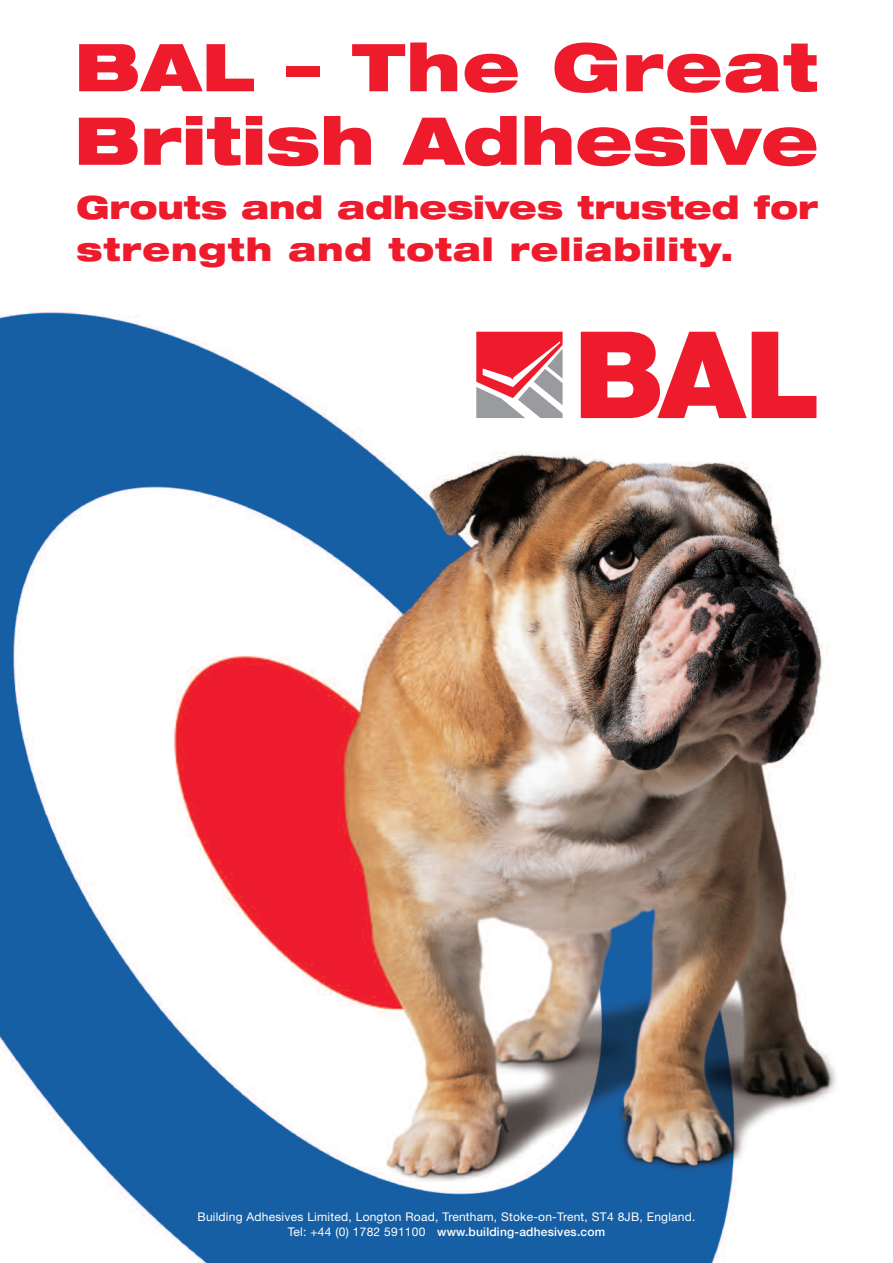
<style>
.page{position:relative;width:893px;height:1263px;background:#fff}
.page>*{position:absolute;margin:0;border:0;box-sizing:border-box;transform-origin:0 0}
.t1{font:900 expanded 66px/73.5px "Helvetica Neue LT";color:#ee1b2d}
.t2{font:900 expanded 31.8px/42px "Helvetica Neue LT";letter-spacing:.015em;color:#ee1b2d}
.t3{font:12px/15px "Helvetica Neue LT";letter-spacing:.015em;color:#fff;text-align:center}
.s1{font-weight:500}
</style>
<div class="page">
<img style="left:0;top:309px;width:836px;height:954px">
<svg style="left:476px;top:332px;width:87px;height:86px"></svg>
<svg style="left:581px;top:332px;width:235px;height:86px"></svg>
<h1 class="t1" style="left:74px;top:36px;width:746px">BAL – The Great<br>British Adhesive</h1>
<h2 class="t2" style="left:77px;top:189px;width:743px">Grouts and adhesives trusted for strength and total reliability.</h2>
<p class="t3" style="left:198px;top:1210px;width:499px">Building Adhesives Limited, Longton Road, Trentham, Stoke-on-Trent, ST4 8JB, England.<br>Tel: +44 (0) 1782 591100 <span class="s1">www.building-adhesives.com</span></p>
</div>
